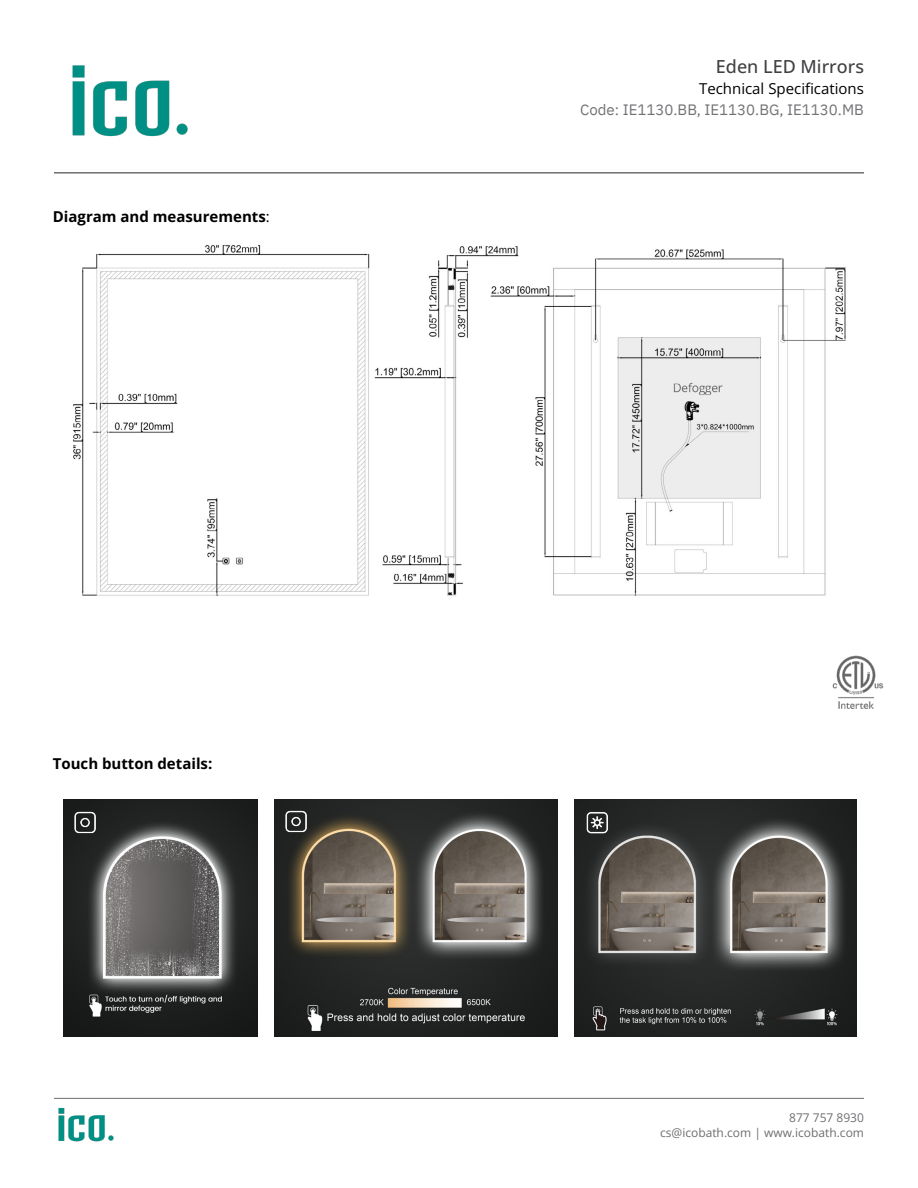
<style>
.page{position:relative;width:918px;height:1188px;background:#fff}
.page>*{position:absolute;margin:0;border:0;box-sizing:border-box;transform-origin:0 0}
.t1{font:500 18px "Open Sans";color:#414042}
.t2{font:700 15px "Open Sans";color:#000}
.t3{font:15px "IBM Plex Sans";color:#717275}
.t4{font:15px "Open Sans";color:#000}
.t5{font:12px/14.4px "Open Sans";color:#6d6e71;text-align:right}
.s1{font-weight:400}
</style>
<div class="page">
<img style="left:73px;top:245px;width:773px;height:351px">
<img style="left:274px;top:799px;width:283px;height:238px">
<img style="left:63px;top:799px;width:195px;height:238px">
<img style="left:574px;top:799px;width:283px;height:238px">
<img style="left:832px;top:655px;width:52px;height:54px">
<img style="left:72px;top:809px;width:27px;height:27px">
<img style="left:283px;top:807px;width:27px;height:27px">
<img style="left:583px;top:809px;width:27px;height:27px">
<hr style="left:54px;top:1098px;width:810px;height:1px;background:#6d6e71">
<img style="left:58px;top:1107px;width:56px;height:35px">
<hr style="left:54px;top:172px;width:810px;height:2px;background:#6d6e71">
<img style="left:72px;top:65px;width:116px;height:72px">
<p class="t2" style="left:53px;top:206px;width:219px">Diagram and measurements<span class="s1">:</span></p>
<p class="t2" style="left:53px;top:753px;width:161px">Touch button details:</p>
<p class="t1" style="left:716px;top:54px;width:150px">Eden LED Mirrors</p>
<p class="t4" style="left:699px;top:79px;width:166px">Technical Specifications</p>
<p class="t3" style="left:580px;top:98px;width:285px">Code: IE1130.BB, IE1130.BG, IE1130.MB</p>
<p class="t5" style="left:660px;top:1111px;width:205px">877 757 8930<br>cs@icobath.com | www.icobath.com</p>
</div>
